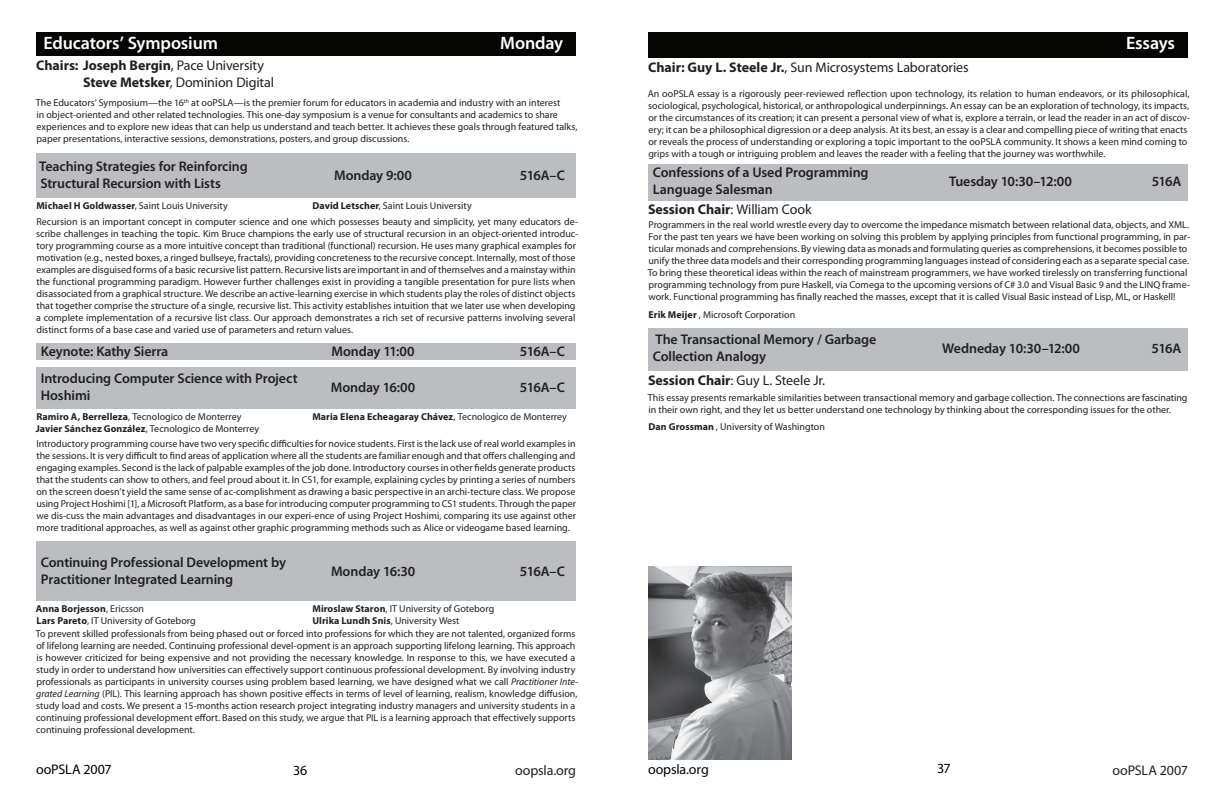
<style>
.page{position:relative;width:1224px;height:792px;background:#fff}
.page>*{position:absolute;margin:0;border:0;box-sizing:border-box;transform-origin:0 0}
.t1{font:600 18px "Myriad Pro";letter-spacing:-.01em;color:#fff}
.t2{font:600 14px/16.8px "Myriad Pro";letter-spacing:-.01em;color:#231f20}
.t3{font:700 14px/16.8px "Myriad Pro";letter-spacing:-.005em;color:#231f20}
.t4{font:14px "Myriad Pro";letter-spacing:-.01em;color:#231f20}
.t5{font:14px "Myriad";letter-spacing:-.01em;color:#040503}
.t6{font:14px "Myriad";letter-spacing:-.01em;color:#231f20}
.t7{font:10px/12px "Myriad Pro";color:#231f20}
.t8{font:700 10px "Myriad Pro";letter-spacing:.005em;color:#231f20}
.s1{font-weight:400}
.s2{font-weight:700}
.s3{font-style:italic}
</style>
<div class="page">
<div style="left:36px;top:32px;width:540px;height:24px;background:#040503"></div>
<div style="left:36px;top:367px;width:540px;height:42px;background:#bcbdc0"></div>
<div style="left:36px;top:153px;width:540px;height:45px;background:#bcbdc0"></div>
<div style="left:36px;top:541px;width:540px;height:60px;background:#bcbdc0"></div>
<div style="left:648px;top:32px;width:540px;height:26px;background:#040503"></div>
<div style="left:648px;top:329px;width:539px;height:42px;background:#bcbdc0"></div>
<div style="left:648px;top:164px;width:539px;height:36px;background:#bcbdc0"></div>
<img style="left:648px;top:567px;width:144px;height:193px">
<div style="left:36px;top:343px;width:540px;height:16px;background:#bcbdc0"></div>
<h1 class="t1" style="left:43px;top:33px;width:176px">Educators’ Symposium</h1>
<h1 class="t1" style="left:500px;top:33px;width:65px">Monday</h1>
<h2 class="t3" style="left:83px;top:58px;width:193px;text-indent:-47px">Chairs: Joseph Bergin<span class="s1">, Pace University<br></span>Steve Metsker<span class="s1">, Dominion Digital</span></h2>
<p class="t7" style="left:36px;top:97px;width:543px">The Educators’ Symposium—the 16<sup>th</sup> at ooPSLA—is the premier forum for educators in academia and industry with an interest<br>in object-oriented and other related technologies. This one-day symposium is a venue for consultants and academics to share experiences and to explore new ideas that can help us understand and teach better. It achieves these goals through featured talks, paper presentations, interactive sessions, demonstrations, posters, and group discussions.</p>
<h2 class="t2" style="left:39px;top:158px;width:210px">Teaching Strategies for Reinforcing<br>Structural Recursion with Lists</h2>
<p class="t7" style="left:36px;top:216px;width:543px">Recursion is an important concept in computer science and one which possesses beauty and simplicity, yet many educators de&shy;scribe challenges in teaching the topic. Kim Bruce champions the early use of structural recursion in an object-oriented introduc&shy;tory programming course as a more intuitive concept than traditional (functional) recursion. He uses many graphical examples for motivation (e.g., nested boxes, a ringed bullseye, fractals), providing concreteness to the recursive concept. Internally, most of those examples are disguised forms of a basic recursive list pattern. Recursive lists are important in and of themselves and a mainstay within the functional programming paradigm. However further challenges exist in providing a tangible presentation for pure lists when disassociated from a graphical structure. We describe an active-learning exercise in which students play the roles of distinct objects that together comprise the structure of a single, recursive list. This activity establishes intuition that we later use when developing a complete implementation of a recursive list class. Our approach demonstrates a rich set of recursive patterns involving several distinct forms of a base case and varied use of parameters and return values.</p>
<h2 class="t2" style="left:334px;top:167px;width:79px">Monday 9:00</h2>
<h2 class="t2" style="left:520px;top:167px;width:47px">516A–C</h2>
<p class="t7" style="left:36px;top:200px;width:193px"><span class="s2">Michael H Goldwasser</span>, Saint Louis University</p>
<p class="t7" style="left:313px;top:200px;width:161px"><span class="s2">David Letscher</span>, Saint Louis University</p>
<h2 class="t2" style="left:41px;top:343px;width:129px">Keynote: Kathy Sierra</h2>
<h2 class="t2" style="left:332px;top:343px;width:85px">Monday 11:00</h2>
<h2 class="t2" style="left:520px;top:343px;width:47px">516A–C</h2>
<h2 class="t2" style="left:41px;top:370px;width:258px">Introducing Computer Science with Project<br>Hoshimi</h2>
<p class="t7" style="left:36px;top:411px;width:225px"><span class="s2">Ramiro A, Berrelleza</span>, Tecnologico de Monterrey<br><span class="s2">Javier Sánchez González</span>, Tecnologico de Monterrey</p>
<p class="t8" style="left:312px;top:411px;width:256px">Maria Elena Echeagaray Chávez<span class="s1">, Tecnologico de Monterrey</span></p>
<p class="t7" style="left:36px;top:438px;width:541px;text-align:justify">Introductory programming course have two very specific difficulties for novice students. First is the lack use of real world examples in the sessions. It is very difficult to find areas of application where all the students are familiar enough and that offers challenging and engaging examples. Second is the lack of palpable examples of the job done. Introductory courses in other fields generate products that the students can show to others, and feel proud about it. In CS1, for example, explaining cycles by printing a series of numbers on the screen doesn’t yield the same sense of ac-complishment as drawing a basic perspective in an archi-tecture class. We propose using Project Hoshimi [1], a Microsoft Platform, as a base for introducing computer programming to CS1 students. Through the paper we dis-cuss the main advantages and disadvantages in our experi-ence of using Project Hoshimi, comparing its use against other more traditional approaches, as well as against other graphic programming methods such as Alice or videogame based learning.</p>
<h2 class="t2" style="left:331px;top:379px;width:86px">Monday 16:00</h2>
<h2 class="t2" style="left:520px;top:379px;width:47px">516A–C</h2>
<h2 class="t2" style="left:41px;top:555px;width:247px">Continuing Professional Development by<br>Practitioner Integrated Learning</h2>
<p class="t7" style="left:36px;top:603px;width:161px"><span class="s2">Anna Borjesson</span>, Ericsson<br><span class="s2">Lars Pareto</span>, IT University of Goteborg</p>
<p class="t7" style="left:312px;top:603px;width:183px"><span class="s2">Miroslaw Staron</span>, IT University of Goteborg<br><span class="s2">Ulrika Lundh Snis</span>, University West</p>
<p class="t7" style="left:36px;top:628px;width:544px">To prevent skilled professionals from being phased out or forced into professions for which they are not talented, organized forms of lifelong learning are needed. Continuing professional devel-opment is an approach supporting lifelong learning. This approach is however criticized for being expensive and not providing the necessary knowledge. In response to this, we have executed a study in order to understand how universities can effectively support continuous professional development. By involving industry professionals as participants in university courses using problem based learning, we have designed what we call <span class="s3">Practitioner Inte&shy;grated Learning</span> (PIL). This learning approach has shown positive effects in terms of level of learning, realism, knowledge diffusion, study load and costs. We present a 15-months action research project integrating industry managers and university students in a continuing professional development effort. Based on this study, we argue that PIL is a learning approach that effectively supports continuing professional development.</p>
<h2 class="t2" style="left:331px;top:563px;width:86px">Monday 16:30</h2>
<h2 class="t2" style="left:520px;top:563px;width:47px">516A–C</h2>
<h1 class="t1" style="left:1126px;top:33px;width:50px">Essays</h1>
<h2 class="t4" style="left:648px;top:60px;width:322px"><span class="s2">Chair: Guy L. Steele Jr.</span>, Sun Microsystems Laboratories</h2>
<p class="t7" style="left:648px;top:88px;width:544px">An ooPSLA essay is a rigorously peer-reviewed reflection upon technology, its relation to human endeavors, or its philosophical, sociological, psychological, historical, or anthropological underpinnings. An essay can be an exploration of technology, its impacts, or the circumstances of its creation; it can present a personal view of what is, explore a terrain, or lead the reader in an act of discov&shy;ery; it can be a philosophical digression or a deep analysis. At its best, an essay is a clear and compelling piece of writing that enacts or reveals the process of understanding or exploring a topic important to the ooPSLA community. It shows a keen mind coming to grips with a tough or intriguing problem and leaves the reader with a feeling that the journey was worthwhile.</p>
<h2 class="t2" style="left:653px;top:164px;width:217px">Confessions of a Used Programming<br>Language Salesman</h2>
<h2 class="t2" style="left:949px;top:173px;width:124px">Tuesday 10:30–12:00</h2>
<h2 class="t2" style="left:1152px;top:173px;width:31px">516A</h2>
<h2 class="t3" style="left:648px;top:201px;width:165px">Session Chair<span class="s1">: William Cook</span></h2>
<p class="t7" style="left:648px;top:219px;width:544px">Programmers in the real world wrestle every day to overcome the impedance mismatch between relational data, objects, and XML.<br>For the past ten years we have been working on solving this problem by applying principles from functional programming, in par&shy;ticular monads and comprehensions. By viewing data as monads and formulating queries as comprehensions, it becomes possible to unify the three data models and their corresponding programming languages instead of considering each as a separate special case.<br>To bring these theoretical ideas within the reach of mainstream programmers, we have worked tirelessly on transferring functional programming technology from pure Haskell, via Comega to the upcoming versions of C# 3.0 and Visual Basic 9 and the LINQ frame&shy;work. Functional programming has finally reached the masses, except that it is called Visual Basic instead of Lisp, ML, or Haskell!</p>
<p class="t7" style="left:649px;top:309px;width:148px"><span class="s2">Erik Meijer</span> , Microsoft Corporation</p>
<h2 class="t2" style="left:653px;top:332px;width:225px">The Transactional Memory / Garbage<br>Collection Analogy</h2>
<h2 class="t2" style="left:1152px;top:340px;width:31px">516A</h2>
<h2 class="t2" style="left:942px;top:340px;width:139px">Wedneday 10:30–12:00</h2>
<h2 class="t4" style="left:648px;top:373px;width:179px"><span class="s2">Session Chair</span>: Guy L. Steele Jr.</h2>
<p class="t7" style="left:648px;top:392px;width:541px">This essay presents remarkable similarities between transactional memory and garbage collection. The connections are fascinating in their own right, and they let us better understand one technology by thinking about the corresponding issues for the other.</p>
<p class="t7" style="left:649px;top:421px;width:178px"><span class="s2">Dan Grossman</span> , University of Washington</p>
<h2 class="t5" style="left:36px;top:762px;width:77px">ooPSLA 2007</h2>
<h2 class="t5" style="left:293px;top:763px;width:16px">36</h2>
<h2 class="t6" style="left:515px;top:763px;width:62px">oopsla.org</h2>
<h2 class="t5" style="left:648px;top:762px;width:62px">oopsla.org</h2>
<h2 class="t5" style="left:937px;top:761px;width:15px">37</h2>
<h2 class="t6" style="left:1112px;top:764px;width:77px">ooPSLA 2007</h2>
</div>
